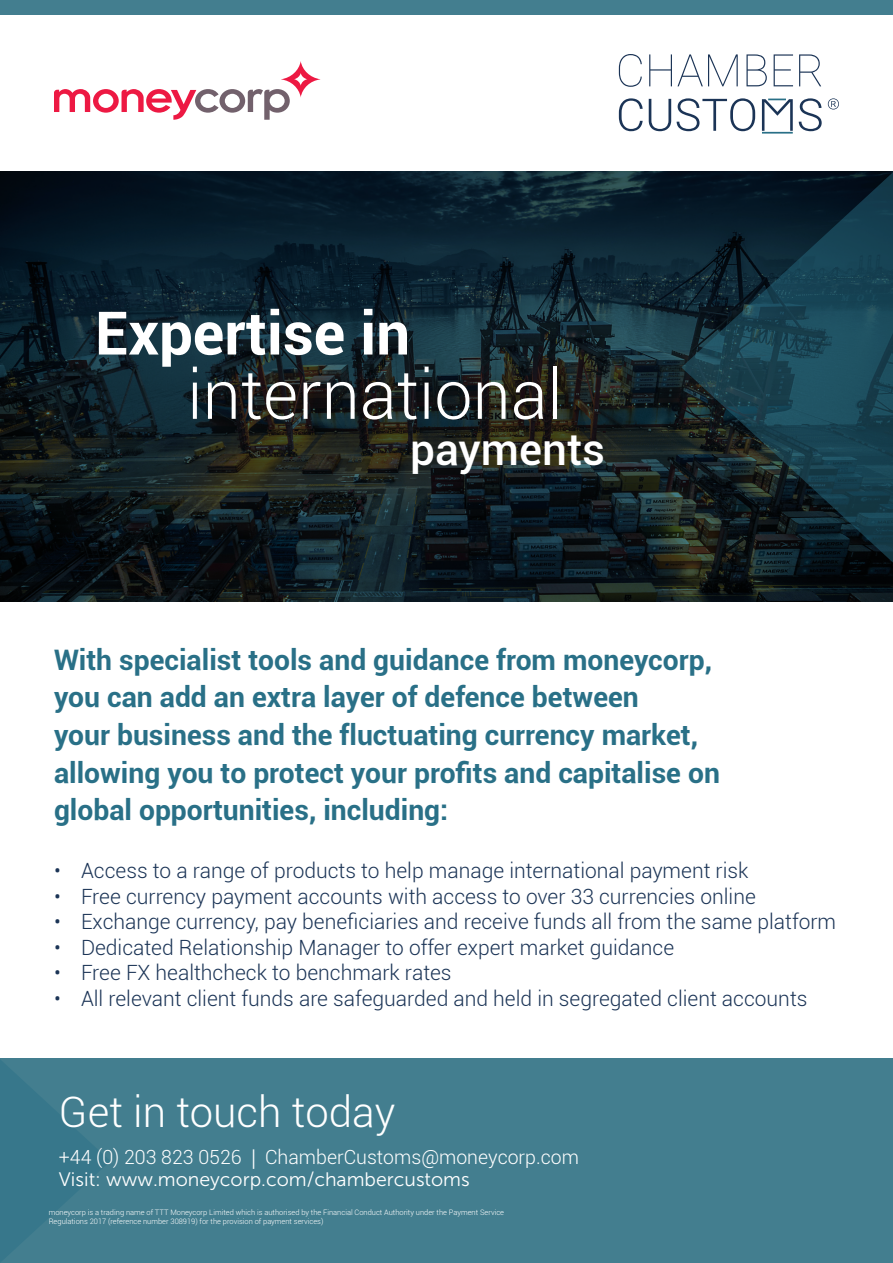
<style>
.page{position:relative;width:893px;height:1263px;background:#fff}
.page>*{position:absolute;margin:0;border:0;box-sizing:border-box;transform-origin:0 0}
.t1{font:300 68.55px "Roboto";color:#fff}
.t2{font:700 60px "Roboto";color:#fff}
.t3{font:500 43.95px "Roboto";color:#fff}
.t4{font:300 42px "Roboto";color:#fff}
.t5{font:700 28.2px/37.7px "Roboto";color:#297087}
.t6{font:300 21px "Roboto";color:#1b3456}
.t7{font:300 19.5px "Roboto";color:#fff}
.t8{font:19.5px "Museo Sans 300";color:#fff}
.t9{font:300 7.5px/9px "Roboto";color:#fff}
.s1{font-family:"Minion Pro";font-weight:400}
</style>
<div class="page">
<div style="left:0;top:1059px;width:893px;height:204px;background:#437e8f"></div>
<div style="left:0;top:0;width:893px;height:15px;background:#437e8f"></div>
<svg style="left:0;top:171px;width:893px;height:431px;background:#101f26"></svg>
<svg style="left:619px;top:54px;width:23px;height:33px"></svg>
<svg style="left:649px;top:54px;width:89px;height:32px"></svg>
<svg style="left:746px;top:54px;width:21px;height:32px"></svg>
<svg style="left:774px;top:54px;width:19px;height:32px"></svg>
<svg style="left:799px;top:54px;width:22px;height:32px"></svg>
<svg style="left:619px;top:98px;width:24px;height:33px"></svg>
<svg style="left:649px;top:99px;width:22px;height:32px"></svg>
<svg style="left:677px;top:98px;width:78px;height:33px"></svg>
<svg style="left:799px;top:98px;width:23px;height:33px"></svg>
<hr style="left:762px;top:132px;width:31px;height:2px;background:#297087">
<svg style="left:762px;top:99px;width:31px;height:32px"></svg>
<svg style="left:828px;top:98px;width:11px;height:12px"></svg>
<svg style="left:54px;top:61px;width:266px;height:59px"></svg>
<svg style="left:681px;top:172px;width:212px;height:391px;background:#14313c"></svg>
<svg style="left:0;top:1060px;width:110px;height:202px"></svg>
<h2 class="t2" style="left:95px;top:291px;width:317px">Expertise in</h2>
<h1 class="t1" style="left:187px;top:347px;width:378px">international</h1>
<h3 class="t3" style="left:410px;top:418px;width:196px">payments</h3>
<p class="t5" style="left:54px;top:640px;width:667px">With specialist tools and guidance from moneycorp, you can add an extra layer of defence between<br>your business and the fluctuating currency market, allowing you to protect your profits and capitalise on global opportunities, including:</p>
<p class="t6" style="left:54px;top:856px;width:696px">• Access to a range of products to help manage international payment risk</p>
<p class="t6" style="left:54px;top:882px;width:703px">• Free currency payment accounts with access to over 33 currencies online</p>
<p class="t6" style="left:54px;top:907px;width:784px">• Exchange currency, pay beneficiaries and receive funds all from the same platform</p>
<p class="t6" style="left:54px;top:933px;width:622px">• Dedicated Relationship Manager to offer expert market guidance</p>
<p class="t6" style="left:54px;top:958px;width:399px">• Free FX healthcheck to benchmark rates</p>
<p class="t6" style="left:54px;top:983px;width:755px">• All relevant client funds are safeguarded and held in segregated client accounts</p>
<h3 class="t4" style="left:59px;top:1083px;width:338px">Get in touch today</h3>
<p class="t7" style="left:59px;top:1143px;width:522px">+44 (0) 203 823 0526 <span class="s1">|</span> ChamberCustoms@moneycorp.com</p>
<p class="t8" style="left:59px;top:1169px;width:412px">Visit: www.moneycorp.com/chambercustoms</p>
<p class="t9" style="left:49px;top:1207px;width:457px">moneycorp is a trading name of TTT Moneycorp Limited which is authorised by the Financial Conduct Authority under the Payment Service<br>Regulations 2017 (reference number 308919) for the provision of payment services)</p>
</div>
